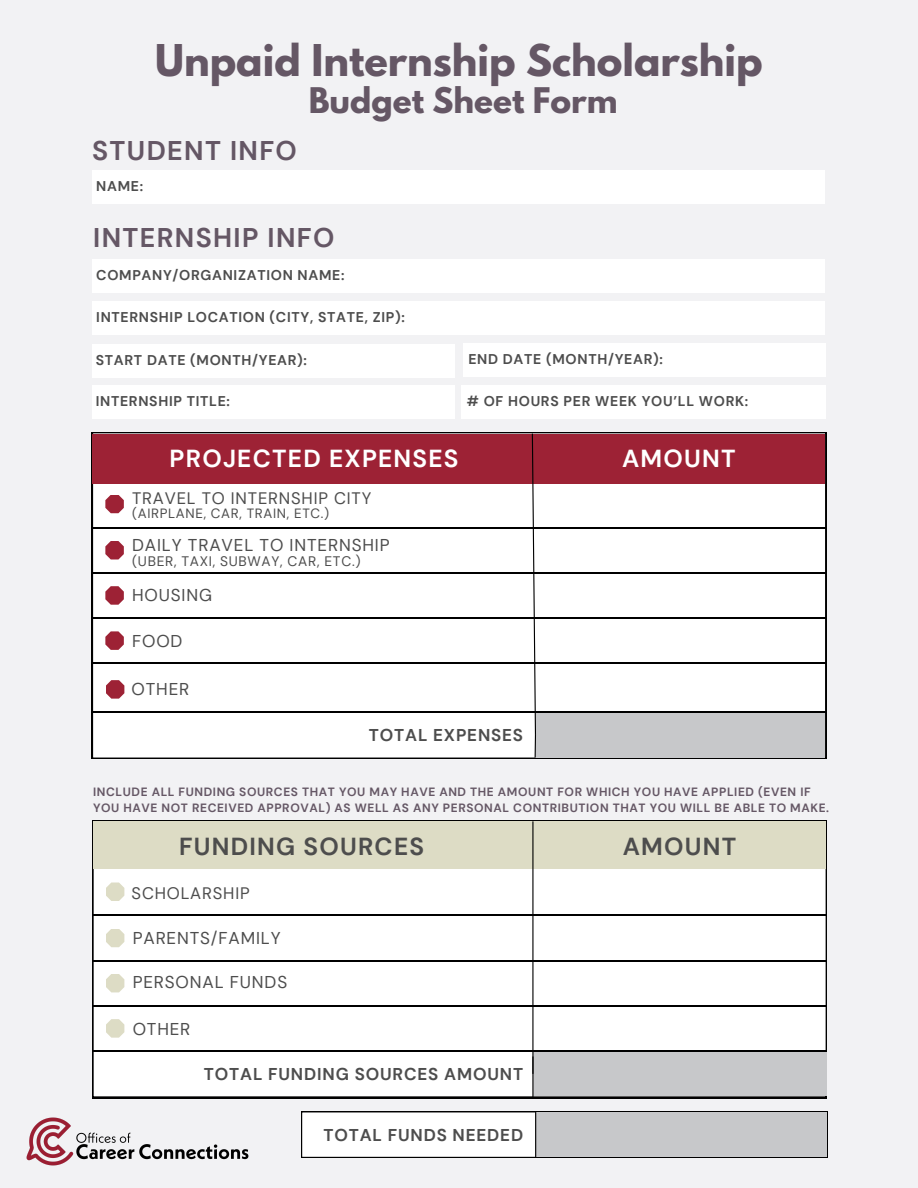
<style>
.page{position:relative;width:918px;height:1188px;background:#f2f2f4}
.page>*{position:absolute;margin:0;border:0;box-sizing:border-box;transform-origin:0 0}
.t1{font:700 38.85px "League Spartan";color:#655765}
.t2{font:700 31.35px "League Spartan";color:#655765}
.t3{font:700 27px "DM Sans";letter-spacing:.05em;color:#655765}
.t4{font:700 24.6px "DM Sans";letter-spacing:.05em;color:#fff}
.t5{font:700 24.6px "DM Sans";letter-spacing:.05em;color:#4d4d4d}
.t6{font:17.1px "DM Sans";letter-spacing:.05em;color:#4d4d4d}
.t7{font:700 17.1px "DM Sans";letter-spacing:.05em;color:#4d4d4d}
.t8{font:16.65px "DM Sans";letter-spacing:.05em;color:#4d4d4d}
.t9{font:700 14.1px "DM Sans";letter-spacing:.05em;color:#4d4d4d}
.t10{font:13.8px "DM Sans";letter-spacing:.05em;color:#4d4d4d}
.t11{font:13.35px "DM Sans";letter-spacing:.05em;color:#4d4d4d}
.t12{font:700 12px/16px "DM Sans";letter-spacing:.05em;color:#655765}
</style>
<div class="page">
<div style="left:92px;top:432px;width:734px;height:326px;background:#fff"></div>
<div style="left:535px;top:712px;width:290px;height:46px;background:#c7c8ca"></div>
<div style="left:93px;top:434px;width:732px;height:49px;background:#9d2235"></div>
<hr style="left:92px;top:663px;width:734px;height:1px;background:#000">
<hr style="left:92px;top:618px;width:734px;height:1px;background:#000">
<hr style="left:92px;top:572px;width:734px;height:1px;background:#000">
<hr style="left:92px;top:527px;width:734px;height:1px;background:#000">
<div style="left:92px;top:344px;width:362px;height:33px;background:#fff"></div>
<div style="left:92px;top:386px;width:362px;height:33px;background:#fff"></div>
<div style="left:462px;top:386px;width:364px;height:33px;background:#fff"></div>
<svg style="left:105px;top:631px;width:19px;height:19px"></svg>
<svg style="left:105px;top:586px;width:19px;height:19px"></svg>
<svg style="left:105px;top:541px;width:19px;height:18px"></svg>
<svg style="left:105px;top:495px;width:19px;height:18px"></svg>
<div style="left:463px;top:343px;width:362px;height:33px;background:#fff"></div>
<div style="left:93px;top:171px;width:732px;height:33px;background:#fff"></div>
<div style="left:93px;top:259px;width:732px;height:33px;background:#fff"></div>
<div style="left:93px;top:301px;width:732px;height:34px;background:#fff"></div>
<svg style="left:531px;top:432px;width:6px;height:326px"></svg>
<div style="left:93px;top:821px;width:734px;height:276px;background:#fff"></div>
<div style="left:533px;top:1052px;width:293px;height:44px;background:#c7c8ca"></div>
<div style="left:93px;top:821px;width:732px;height:48px;background:#dddcc5"></div>
<hr style="left:93px;top:1097px;width:734px;height:1px;background:#000">
<hr style="left:93px;top:1050px;width:734px;height:1px;background:#000">
<hr style="left:93px;top:1005px;width:734px;height:1px;background:#000">
<hr style="left:93px;top:960px;width:734px;height:1px;background:#000">
<hr style="left:93px;top:915px;width:734px;height:1px;background:#000">
<svg style="left:106px;top:1019px;width:18px;height:19px"></svg>
<svg style="left:106px;top:974px;width:18px;height:18px"></svg>
<svg style="left:106px;top:929px;width:18px;height:18px"></svg>
<svg style="left:106px;top:883px;width:18px;height:18px"></svg>
<hr style="left:532px;top:821px;width:1px;height:253px;background:#000">
<hr style="left:532px;top:1057px;width:2px;height:40px;background:#000">
<div style="left:301px;top:1111px;width:527px;height:47px;background:#181818"></div>
<div style="left:302px;top:1112px;width:233px;height:45px;background:#fff"></div>
<div style="left:536px;top:1112px;width:291px;height:45px;background:#c7c8ca"></div>
<hr style="left:91px;top:712px;width:735px;height:1px;background:#000">
<svg style="left:106px;top:680px;width:18px;height:19px"></svg>
<img style="left:26px;top:1067px;width:234px;height:99px">
<h5 class="t1" style="left:155px;top:41px;width:609px">Unpaid Internship Scholarship</h5>
<h5 class="t2" style="left:309px;top:85px;width:310px">Budget Sheet Form</h5>
<h3 class="t3" style="left:92px;top:133px;width:206px">STUDENT INFO</h3>
<h4 class="t9" style="left:96px;top:177px;width:48px">NAME:</h4>
<h2 class="t3" style="left:93px;top:221px;width:243px">INTERNSHIP INFO</h2>
<h4 class="t9" style="left:96px;top:266px;width:250px">COMPANY/ORGANIZATION NAME:</h4>
<h4 class="t9" style="left:96px;top:308px;width:310px">INTERNSHIP LOCATION (CITY, STATE, ZIP):</h4>
<h1 class="t9" style="left:96px;top:351px;width:213px">START DATE (MONTH/YEAR):</h1>
<h5 class="t9" style="left:96px;top:392px;width:136px">INTERNSHIP TITLE:</h5>
<h6 class="t9" style="left:468px;top:350px;width:196px">END DATE (MONTH/YEAR):</h6>
<h5 class="t9" style="left:467px;top:392px;width:283px"># OF HOURS PER WEEK YOU’LL WORK:</h5>
<h5 class="t4" style="left:170px;top:443px;width:291px">PROJECTED EXPENSES</h5>
<h2 class="t4" style="left:622px;top:443px;width:115px">AMOUNT</h2>
<h5 class="t8" style="left:132px;top:488px;width:241px">TRAVEL TO INTERNSHIP CITY</h5>
<h5 class="t11" style="left:132px;top:505px;width:199px">(AIRPLANE, CAR, TRAIN, ETC.)</h5>
<h2 class="t6" style="left:132px;top:534px;width:259px">DAILY TRAVEL TO INTERNSHIP</h2>
<h2 class="t10" style="left:132px;top:552px;width:230px">(UBER, TAXI, SUBWAY, CAR, ETC.)</h2>
<h2 class="t6" style="left:132px;top:584px;width:81px">HOUSING</h2>
<h6 class="t6" style="left:132px;top:630px;width:52px">FOOD</h6>
<h3 class="t6" style="left:132px;top:678px;width:59px">OTHER</h3>
<h5 class="t7" style="left:369px;top:724px;width:156px">TOTAL EXPENSES</h5>
<p class="t12" style="left:93px;top:784px;width:738px">INCLUDE ALL FUNDING SOURCES THAT YOU MAY HAVE AND THE AMOUNT FOR WHICH YOU HAVE APPLIED (EVEN IF<br>YOU HAVE NOT RECEIVED APPROVAL) AS WELL AS ANY PERSONAL CONTRIBUTION THAT YOU WILL BE ABLE TO MAKE.</p>
<h4 class="t5" style="left:179px;top:831px;width:247px">FUNDING SOURCES</h4>
<h2 class="t5" style="left:623px;top:831px;width:115px">AMOUNT</h2>
<h4 class="t8" style="left:132px;top:882px;width:120px">SCHOLARSHIP</h4>
<h4 class="t6" style="left:133px;top:928px;width:149px">PARENTS/FAMILY</h4>
<h3 class="t6" style="left:133px;top:972px;width:156px">PERSONAL FUNDS</h3>
<p class="t6" style="left:133px;top:1018px;width:59px">OTHER</p>
<h4 class="t7" style="left:204px;top:1063px;width:321px">TOTAL FUNDING SOURCES AMOUNT</h4>
<h2 class="t7" style="left:323px;top:1124px;width:201px">TOTAL FUNDS NEEDED</h2>
</div>
